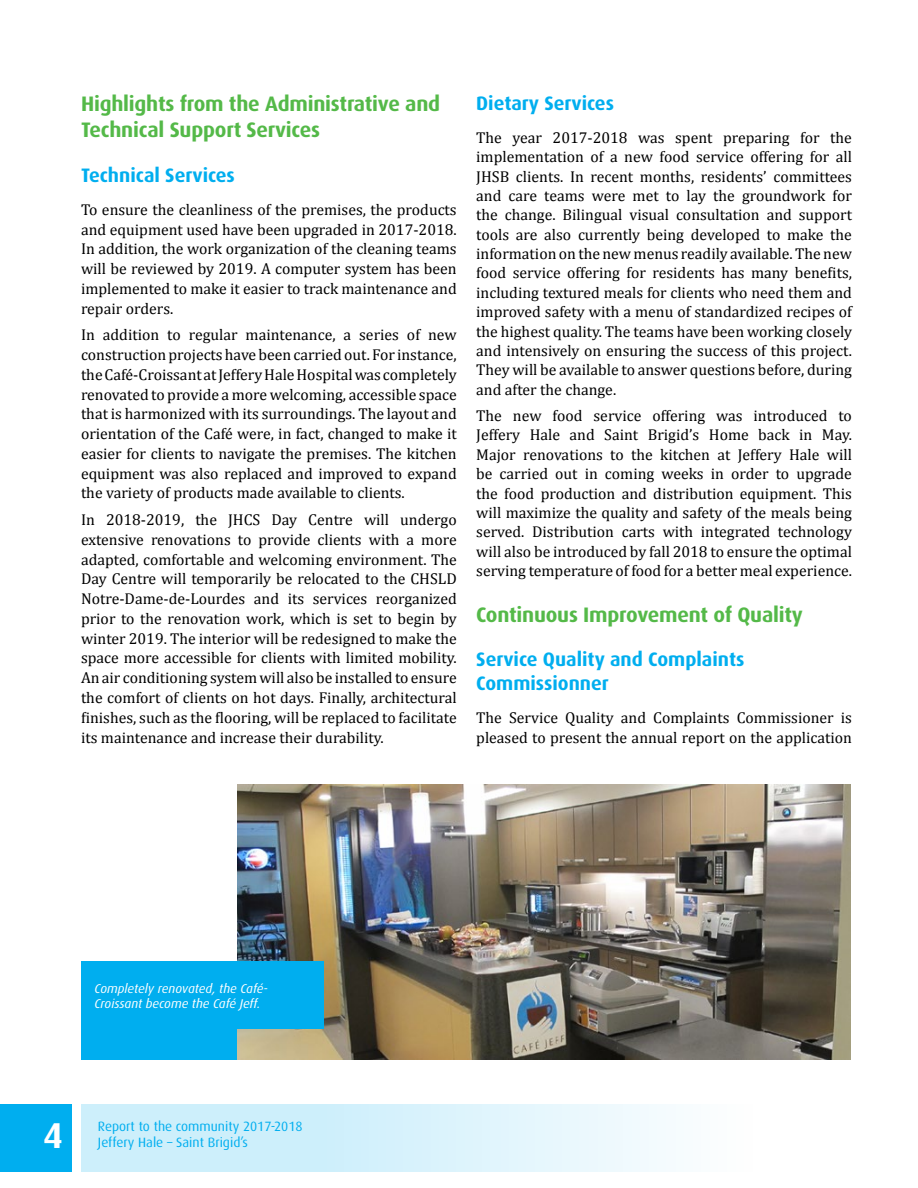
<style>
.page{position:relative;width:918px;height:1188px;background:#fff}
.page>*{position:absolute;margin:0;border:0;box-sizing:border-box;transform-origin:0 0}
.t1{font:700 36px "Dax";color:#fff}
.titre{font:700 21px/26.1px "Dax";letter-spacing:-.01em;color:#54b948}
.titre_2{font:700 19.5px/23.9px "Dax";color:#00aeef}
.texte_courant{font:15.75px/19.8px "Cambria";color:#000;text-align:justify}
.t2{font:13.5px/16.2px "Dax";color:#00aeef}
.bas_de_vignette{font:italic 12.75px/15.3px "Dax";color:#fff}
</style>
<div class="page">
<div style="left:0;top:1105px;width:71px;height:67px;background:#00aeef"></div>
<div style="left:81px;top:1105px;width:760px;height:67px;background:linear-gradient(to right,#c1ebfa,#fff)"></div>
<div style="left:81px;top:1008px;width:257px;height:52px;background:#00aeef"></div>
<img style="left:238px;top:784px;width:612px;height:276px">
<div style="left:81px;top:962px;width:243px;height:67px;background:#00aeef"></div>
<p class="titre" style="left:81px;top:91px;width:361px">Highlights from the Administrative and<br>Technical Support Services</p>
<p class="titre_2" style="left:81px;top:163px;width:155px">Technical Services</p>
<p class="texte_courant" style="left:81px;top:200px;width:377px">To ensure the cleanliness of the premises, the products and equipment used have been upgraded in 2017-2018.<br>In addition, the work organization of the cleaning teams will be reviewed by 2019. A computer system has been implemented to make it easier to track maintenance and repair orders.</p>
<p class="texte_courant" style="left:81px;top:325px;width:377px">In addition to regular maintenance, a series of new construction projects have been carried out. For instance, the Café-Croissant at Jeffery Hale Hospital was completely renovated to provide a more welcoming, accessible space that is harmonized with its surroundings. The layout and orientation of the Café were, in fact, changed to make it easier for clients to navigate the premises. The kitchen equipment was also replaced and improved to expand the variety of products made available to clients.</p>
<p class="texte_courant" style="left:81px;top:510px;width:377px">In 2018-2019, the JHCS Day Centre will undergo extensive renovations to provide clients with a more adapted, comfortable and welcoming environment. The Day Centre will temporarily be relocated to the CHSLD Notre-Dame-de-Lourdes and its services reorganized prior to the renovation work, which is set to begin by winter 2019. The interior will be redesigned to make the space more accessible for clients with limited mobility.<br>An air conditioning system will also be installed to ensure the comfort of clients on hot days. Finally, architectural finishes, such as the flooring, will be replaced to facilitate its maintenance and increase their durability.</p>
<p class="titre_2" style="left:476px;top:91px;width:139px">Dietary Services</p>
<p class="texte_courant" style="left:476px;top:128px;width:377px;line-height:19.4px">The year 2017-2018 was spent preparing for the implementation of a new food service offering for all JHSB clients. In recent months, residents’ committees and care teams were met to lay the groundwork for the change. Bilingual visual consultation and support tools are also currently being developed to make the information on the new menus readily available. The new food service offering for residents has many benefits, including textured meals for clients who need them and improved safety with a menu of standardized recipes of the highest quality. The teams have been working closely and intensively on ensuring the success of this project.<br>They will be available to answer questions before, during and after the change.</p>
<p class="texte_courant" style="left:476px;top:406px;width:377px;line-height:19.4px">The new food service offering was introduced to Jeffery Hale and Saint Brigid’s Home back in May.<br>Major renovations to the kitchen at Jeffery Hale will be carried out in coming weeks in order to upgrade the food production and distribution equipment. This will maximize the quality and safety of the meals being served. Distribution carts with integrated technology will also be introduced by fall 2018 to ensure the optimal serving temperature of food for a better meal experience.</p>
<p class="titre" style="left:476px;top:602px;width:328px">Continuous Improvement of Quality</p>
<p class="titre_2" style="left:476px;top:648px;width:270px">Service Quality and Complaints<br>Commissionner</p>
<p class="texte_courant" style="left:476px;top:708px;width:377px;line-height:19.4px">The Service Quality and Complaints Commissioner is pleased to present the annual report on the application</p>
<p class="bas_de_vignette" style="left:94px;top:981px;width:175px">Completely renovated, the Café-<br>Croissant become the Café Jeff.</p>
<h1 class="t1" style="left:43px;top:1116px;width:22px">4</h1>
<p class="t2" style="left:98px;top:1118px;width:206px">Report to the community 2017-2018<br>Jeffery Hale – Saint Brigid’s</p>
</div>
